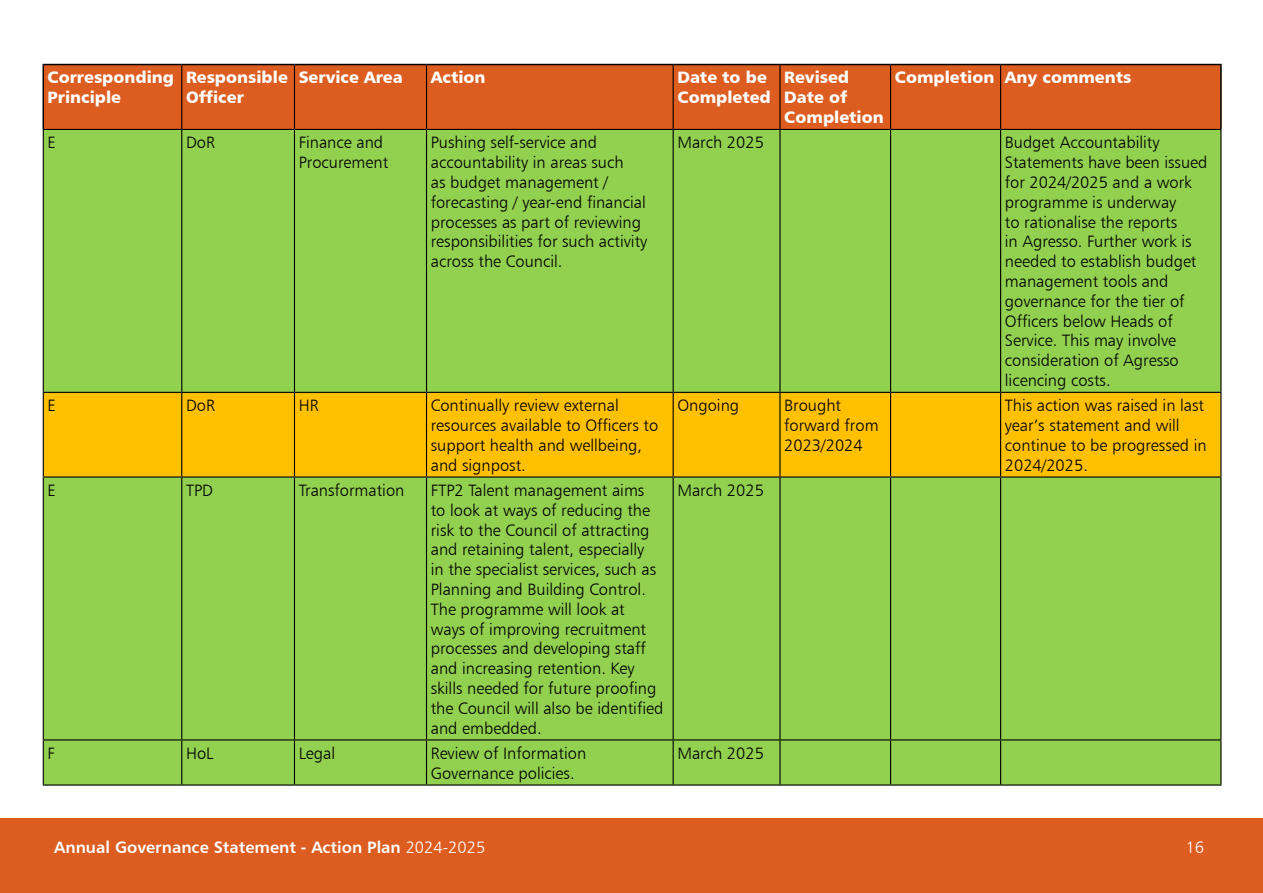
<style>
.page{position:relative;width:1263px;height:893px;background:#fff}
.page>*{position:absolute;margin:0;border:0;box-sizing:border-box;transform-origin:0 0}
.t1{font:16.5px/19.8px "Humanist 777 BT Light B";color:#000}
.t2{font:16.5px/19.8px "Humanist 777 BT Black B";color:#fff}
.t3{font:16.5px "Humanist 777 BT Bold B";color:#fff}
.t4{font:16.5px "Humanist 777 BT Light B";color:#fff}
.s1{font-family:"Humanist 777 BT Light B"}
</style>
<div class="page">
<div style="left:0;top:819px;width:1263px;height:74px;background:#dd5d20"></div>
<div style="left:44px;top:65px;width:1176px;height:64px;background:#dd5d20"></div>
<div style="left:44px;top:130px;width:1176px;height:262px;background:#92d050"></div>
<div style="left:44px;top:393px;width:1176px;height:83px;background:#ffc000"></div>
<div style="left:44px;top:478px;width:1176px;height:306px;background:#92d050"></div>
<hr style="left:43px;top:129px;width:139px;height:1px;background:#000">
<hr style="left:182px;top:129px;width:112px;height:1px;background:#000">
<hr style="left:294px;top:129px;width:132px;height:1px;background:#000">
<hr style="left:426px;top:129px;width:247px;height:1px;background:#000">
<hr style="left:673px;top:129px;width:107px;height:1px;background:#000">
<hr style="left:780px;top:129px;width:110px;height:1px;background:#000">
<hr style="left:890px;top:129px;width:110px;height:1px;background:#000">
<hr style="left:1000px;top:129px;width:221px;height:1px;background:#000">
<hr style="left:181px;top:65px;width:1px;height:64px;background:#000">
<hr style="left:294px;top:65px;width:1px;height:64px;background:#000">
<hr style="left:426px;top:65px;width:1px;height:64px;background:#000">
<hr style="left:673px;top:65px;width:1px;height:64px;background:#000">
<hr style="left:779px;top:65px;width:1px;height:64px;background:#000">
<hr style="left:890px;top:65px;width:1px;height:64px;background:#000">
<hr style="left:1000px;top:65px;width:1px;height:64px;background:#000">
<hr style="left:43px;top:130px;width:1px;height:262px;background:#000">
<hr style="left:43px;top:64px;width:139px;height:1px;background:#000">
<hr style="left:43px;top:65px;width:1px;height:64px;background:#000">
<hr style="left:182px;top:64px;width:112px;height:1px;background:#000">
<hr style="left:294px;top:64px;width:132px;height:1px;background:#000">
<hr style="left:426px;top:64px;width:247px;height:1px;background:#000">
<hr style="left:673px;top:64px;width:107px;height:1px;background:#000">
<hr style="left:780px;top:64px;width:110px;height:1px;background:#000">
<hr style="left:890px;top:64px;width:110px;height:1px;background:#000">
<hr style="left:1000px;top:64px;width:222px;height:1px;background:#000">
<hr style="left:1220px;top:65px;width:2px;height:64px;background:#000">
<hr style="left:181px;top:130px;width:1px;height:262px;background:#000">
<hr style="left:294px;top:130px;width:1px;height:262px;background:#000">
<hr style="left:426px;top:130px;width:1px;height:262px;background:#000">
<hr style="left:673px;top:130px;width:1px;height:262px;background:#000">
<hr style="left:779px;top:130px;width:1px;height:262px;background:#000">
<hr style="left:890px;top:130px;width:1px;height:262px;background:#000">
<hr style="left:1000px;top:130px;width:1px;height:262px;background:#000">
<hr style="left:1220px;top:130px;width:1px;height:262px;background:#000">
<hr style="left:43px;top:392px;width:139px;height:1px;background:#000">
<hr style="left:43px;top:393px;width:1px;height:83px;background:#000">
<hr style="left:182px;top:392px;width:112px;height:1px;background:#000">
<hr style="left:294px;top:392px;width:132px;height:1px;background:#000">
<hr style="left:426px;top:392px;width:247px;height:1px;background:#000">
<hr style="left:673px;top:392px;width:107px;height:1px;background:#000">
<hr style="left:780px;top:392px;width:110px;height:1px;background:#000">
<hr style="left:890px;top:392px;width:110px;height:1px;background:#000">
<hr style="left:1000px;top:392px;width:221px;height:1px;background:#000">
<hr style="left:181px;top:393px;width:1px;height:83px;background:#000">
<hr style="left:294px;top:393px;width:1px;height:83px;background:#000">
<hr style="left:426px;top:393px;width:1px;height:83px;background:#000">
<hr style="left:673px;top:393px;width:1px;height:83px;background:#000">
<hr style="left:779px;top:393px;width:1px;height:83px;background:#000">
<hr style="left:890px;top:393px;width:1px;height:83px;background:#000">
<hr style="left:1000px;top:393px;width:1px;height:83px;background:#000">
<hr style="left:1220px;top:393px;width:1px;height:83px;background:#000">
<hr style="left:43px;top:478px;width:1px;height:261px;background:#000">
<hr style="left:43px;top:476px;width:139px;height:2px;background:#000">
<hr style="left:182px;top:476px;width:112px;height:2px;background:#000">
<hr style="left:294px;top:476px;width:132px;height:2px;background:#000">
<hr style="left:426px;top:476px;width:247px;height:2px;background:#000">
<hr style="left:673px;top:476px;width:107px;height:2px;background:#000">
<hr style="left:780px;top:476px;width:110px;height:2px;background:#000">
<hr style="left:890px;top:476px;width:110px;height:2px;background:#000">
<hr style="left:1000px;top:476px;width:221px;height:2px;background:#000">
<hr style="left:181px;top:478px;width:1px;height:261px;background:#000">
<hr style="left:294px;top:478px;width:1px;height:261px;background:#000">
<hr style="left:426px;top:478px;width:1px;height:261px;background:#000">
<hr style="left:673px;top:478px;width:1px;height:261px;background:#000">
<hr style="left:779px;top:478px;width:1px;height:261px;background:#000">
<hr style="left:890px;top:478px;width:1px;height:261px;background:#000">
<hr style="left:1000px;top:478px;width:1px;height:261px;background:#000">
<hr style="left:1220px;top:478px;width:1px;height:261px;background:#000">
<hr style="left:182px;top:739px;width:112px;height:1px;background:#000">
<hr style="left:43px;top:739px;width:139px;height:1px;background:#000">
<hr style="left:43px;top:740px;width:1px;height:44px;background:#000">
<hr style="left:294px;top:739px;width:132px;height:1px;background:#000">
<hr style="left:426px;top:739px;width:247px;height:1px;background:#000">
<hr style="left:673px;top:739px;width:107px;height:1px;background:#000">
<hr style="left:780px;top:739px;width:110px;height:1px;background:#000">
<hr style="left:890px;top:739px;width:110px;height:1px;background:#000">
<hr style="left:1000px;top:739px;width:221px;height:1px;background:#000">
<hr style="left:181px;top:740px;width:1px;height:44px;background:#000">
<hr style="left:294px;top:740px;width:1px;height:44px;background:#000">
<hr style="left:426px;top:740px;width:1px;height:44px;background:#000">
<hr style="left:673px;top:740px;width:1px;height:44px;background:#000">
<hr style="left:779px;top:740px;width:1px;height:44px;background:#000">
<hr style="left:890px;top:740px;width:1px;height:44px;background:#000">
<hr style="left:1000px;top:740px;width:1px;height:44px;background:#000">
<hr style="left:1220px;top:740px;width:1px;height:44px;background:#000">
<hr style="left:182px;top:784px;width:112px;height:2px;background:#000">
<hr style="left:43px;top:784px;width:139px;height:2px;background:#000">
<hr style="left:294px;top:784px;width:132px;height:2px;background:#000">
<hr style="left:426px;top:784px;width:247px;height:2px;background:#000">
<hr style="left:673px;top:784px;width:107px;height:2px;background:#000">
<hr style="left:780px;top:784px;width:110px;height:2px;background:#000">
<hr style="left:890px;top:784px;width:110px;height:2px;background:#000">
<hr style="left:1000px;top:784px;width:221px;height:2px;background:#000">
<p class="t2" style="left:48px;top:67px;width:128px">Corresponding<br>Principle</p>
<p class="t2" style="left:186px;top:67px;width:103px">Responsible<br>Officer</p>
<p class="t2" style="left:299px;top:67px;width:105px">Service Area</p>
<p class="t2" style="left:431px;top:67px;width:56px">Action</p>
<p class="t2" style="left:677px;top:67px;width:95px">Date to be<br>Completed</p>
<p class="t2" style="left:784px;top:67px;width:101px">Revised<br>Date of<br>Completion</p>
<p class="t2" style="left:895px;top:67px;width:101px">Completion</p>
<p class="t2" style="left:1005px;top:67px;width:128px">Any comments</p>
<p class="t1" style="left:48px;top:132px;width:10px">E</p>
<p class="t1" style="left:186px;top:132px;width:30px">DoR</p>
<p class="t1" style="left:299px;top:132px;width:91px">Finance and<br>Procurement</p>
<p class="t1" style="left:431px;top:132px;width:218px">Pushing self-service and accountability in areas such<br>as budget management / forecasting / year-end financial processes as part of reviewing responsibilities for such activity across the Council.</p>
<p class="t1" style="left:677px;top:132px;width:88px">March 2025</p>
<p class="t1" style="left:1005px;top:132px;width:204px">Budget Accountability<br>Statements have been issued for 2024/2025 and a work programme is underway<br>to rationalise the reports<br>in Agresso. Further work is needed to establish budget management tools and governance for the tier of<br>Officers below Heads of<br>Service. This may involve consideration of Agresso licencing costs.</p>
<p class="t1" style="left:48px;top:395px;width:10px">E</p>
<p class="t1" style="left:186px;top:395px;width:30px">DoR</p>
<p class="t1" style="left:299px;top:395px;width:21px">HR</p>
<p class="t1" style="left:431px;top:395px;width:229px">Continually review external resources available to Officers to support health and wellbeing, and signpost.</p>
<p class="t1" style="left:677px;top:395px;width:63px">Ongoing</p>
<p class="t1" style="left:784px;top:395px;width:96px">Brought forward from<br>2023/2024</p>
<p class="t1" style="left:1005px;top:395px;width:203px">This action was raised in last year’s statement and will continue to be progressed in<br>2024/2025.</p>
<p class="t1" style="left:48px;top:480px;width:10px">E</p>
<p class="t1" style="left:186px;top:480px;width:29px">TPD</p>
<p class="t1" style="left:299px;top:480px;width:107px">Transformation</p>
<p class="t1" style="left:431px;top:480px;width:234px">FTP2 Talent management aims<br>to look at ways of reducing the risk to the Council of attracting and retaining talent, especially<br>in the specialist services, such as<br>Planning and Building Control.<br>The programme will look at ways of improving recruitment processes and developing staff and increasing retention. Key skills needed for future proofing the Council will also be identified and embedded.</p>
<p class="t1" style="left:677px;top:480px;width:88px">March 2025</p>
<p class="t1" style="left:48px;top:743px;width:9px">F</p>
<p class="t1" style="left:186px;top:743px;width:29px">HoL</p>
<p class="t1" style="left:299px;top:743px;width:38px">Legal</p>
<p class="t1" style="left:431px;top:743px;width:157px">Review of Information<br>Governance policies.</p>
<p class="t1" style="left:677px;top:743px;width:88px">March 2025</p>
<p class="t3" style="left:54px;top:837px;width:432px">Annual Governance Statement - Action Plan <span class="s1">2024-2025</span></p>
<p class="t4" style="left:1186px;top:837px;width:20px">16</p>
</div>
